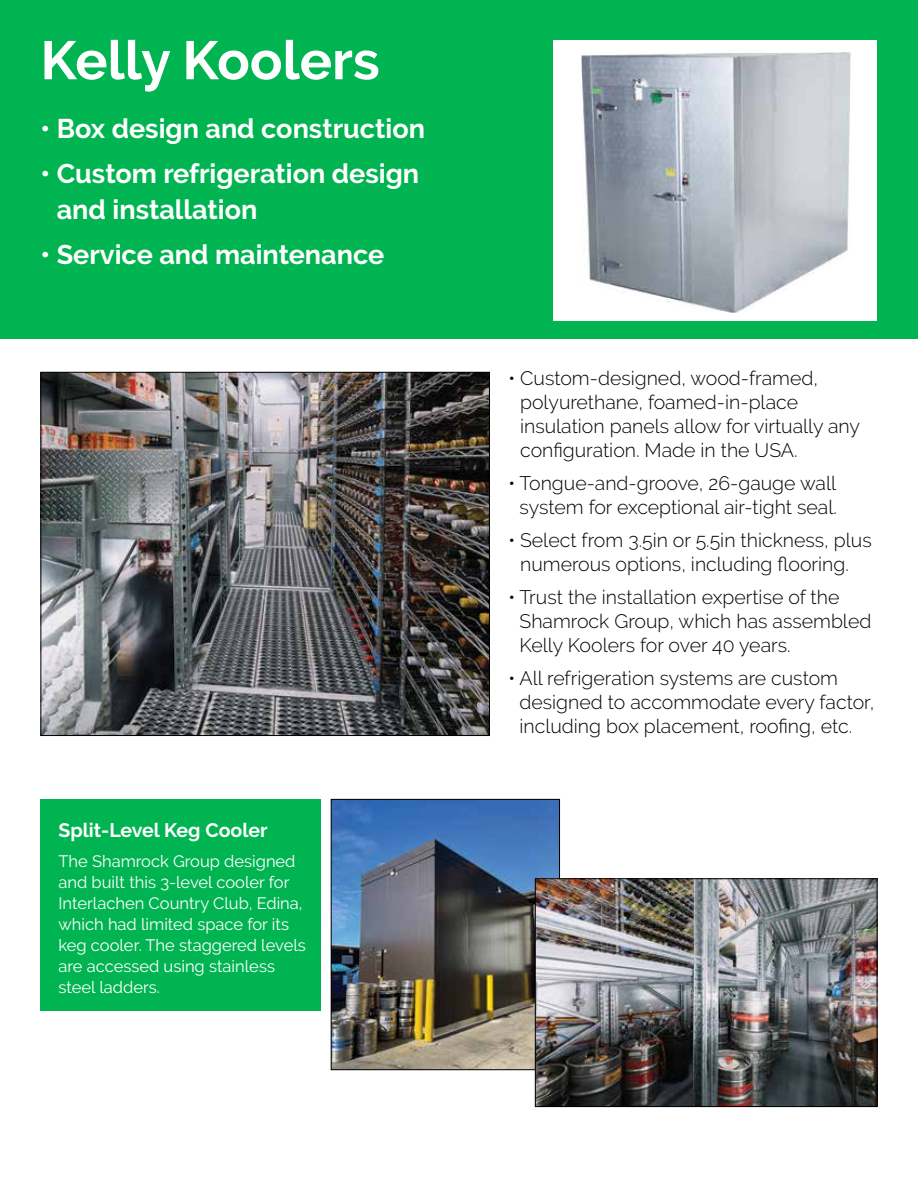
<style>
.page{position:relative;width:918px;height:1188px;background:#fff}
.page>*{position:absolute;margin:0;border:0;box-sizing:border-box;transform-origin:0 0}
.t1{font:700 54px "Raleway";color:#fff}
.t2{font:700 27px/36px "Raleway";color:#fff}
.t3{font:300 19.5px/24px "Raleway";color:#000}
.t4{font:700 19.5px "Raleway";color:#fff}
.t5{font:16.5px/21px "Raleway";color:#fff}
</style>
<div class="page">
<img style="left:42px;top:374px;width:446px;height:360px">
<img style="left:333px;top:801px;width:225px;height:267px">
<div style="left:331px;top:799px;width:229px;height:271px;border:1px solid #000"></div>
<div style="left:0;top:0;width:918px;height:338px;background:#00b451"></div>
<div style="left:554px;top:40px;width:324px;height:281px;background:#fff"></div>
<div style="left:40px;top:799px;width:281px;height:212px;background:#00b451"></div>
<img style="left:582px;top:52px;width:268px;height:261px">
<img style="left:537px;top:880px;width:338px;height:225px">
<div style="left:535px;top:878px;width:342px;height:229px;border:1px solid #000"></div>
<h1 class="t1" style="left:40px;top:29px;width:341px">Kelly Koolers</h1>
<h2 class="t2" style="left:40px;top:110px;width:386px">• Box design and construction</h2>
<h2 class="t2" style="left:57px;top:155px;width:364px;text-indent:-16px">• Custom refrigeration design and installation</h2>
<h2 class="t2" style="left:41px;top:236px;width:345px">• Service and maintenance</h2>
<p class="t4" style="left:58px;top:819px;width:211px">Split-Level Keg Cooler</p>
<p class="t5" style="left:58px;top:850px;width:249px">The Shamrock Group designed and built this 3-level cooler for<br>Interlachen Country Club, Edina, which had limited space for its keg cooler. The staggered levels are accessed using stainless steel ladders.</p>
<p class="t3" style="left:520px;top:366px;width:341px;text-indent:-12px">• Custom-designed, wood-framed, polyurethane, foamed-in-place insulation panels allow for virtually any configuration. Made in the USA.</p>
<p class="t3" style="left:508px;top:471px;width:330px;text-align:center">• Tongue-and-groove, 26-gauge wall system for exceptional air-tight seal.</p>
<p class="t3" style="left:508px;top:528px;width:365px;text-align:center">• Select from 3.5in or 5.5in thickness, plus numerous options, including flooring.</p>
<p class="t3" style="left:520px;top:585px;width:353px;text-indent:-11px">• Trust the installation expertise of the<br>Shamrock Group, which has assembled<br>Kelly Koolers for over 40 years.</p>
<p class="t3" style="left:520px;top:666px;width:357px;text-indent:-11px">• All refrigeration systems are custom designed to accommodate every factor, including box placement, roofing, etc.</p>
</div>
